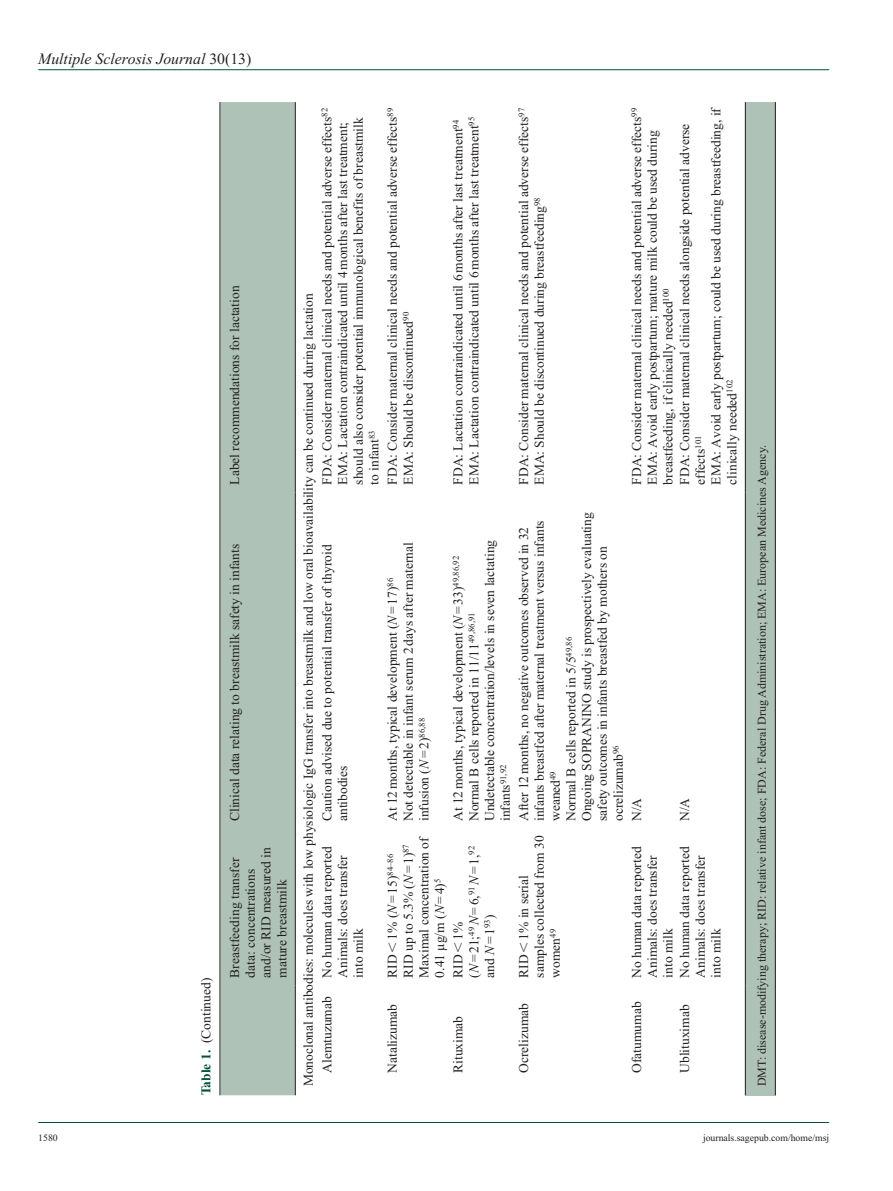
<style>
.page{position:relative;width:893px;height:1191px;background:#fff}
.page>*{position:absolute;margin:0;border:0;box-sizing:border-box;transform-origin:0 0}
.t1{font:italic 15.75px "Times New Roman";color:#231f20}
.t2{font:13.5px/15.8px "Times New Roman";color:#231f20}
.t3{font:12px "Times New Roman";color:#231f20}
.t4{font:9.75px "Times New Roman";color:#231f20}
.s1{font-style:normal}
.s2{font-weight:700;color:#015436}
.s3{font-style:italic}
</style>
<div class="page">
<hr style="left:38px;top:69px;width:791px;height:1px;background:#015436">
<hr style="left:38px;top:1122px;width:791px;height:1px;background:#015436">
<div style="left:745px;top:102px;width:31px;height:993px;background:#afc2b8"></div>
<hr style="left:775px;top:102px;width:1px;height:993px;background:#231f20">
<div style="left:221px;top:102px;width:74px;height:993px;background:#afc2b8"></div>
<hr style="left:295px;top:985px;width:1px;height:110px;background:#231f20">
<hr style="left:295px;top:829px;width:1px;height:156px;background:#231f20">
<hr style="left:295px;top:492px;width:1px;height:337px;background:#231f20">
<hr style="left:295px;top:102px;width:1px;height:390px;background:#231f20">
<hr style="left:745px;top:985px;width:1px;height:110px;background:#231f20">
<hr style="left:745px;top:829px;width:1px;height:156px;background:#231f20">
<hr style="left:745px;top:492px;width:1px;height:337px;background:#231f20">
<hr style="left:745px;top:102px;width:1px;height:390px;background:#231f20">
<hr style="left:220px;top:102px;width:1px;height:993px;background:#231f20">
<p class="t1" style="left:38px;top:50px;width:215px">Multiple Sclerosis Journal <span class="s1">30(13)</span></p>
<p class="t2" style="left:198px;top:1095px;width:119px;rotate:-90deg"><span class="s2">Table 1.</span> (Continued)</p>
<p class="t2" style="left:319px;top:485px;width:378px;rotate:-90deg">FDA: Consider maternal clinical needs and potential adverse effects<sup>82<br></sup>EMA: Lactation contraindicated until 4months after last treatment; should also consider potential immunological benefits of breastmilk to infant<sup>83</sup></p>
<p class="t2" style="left:227px;top:485px;width:201px;rotate:-90deg">Label recommendations for lactation</p>
<p class="t2" style="left:299px;top:1072px;width:781px;line-height:18.3px;text-indent:-14px;rotate:-90deg">Monoclonal antibodies: molecules with low physiologic IgG transfer into breastmilk and low oral bioavailability can be continued during lactation<br>Alemtuzumab</p>
<p class="t2" style="left:227px;top:821px;width:279px;rotate:-90deg">Clinical data relating to breastmilk safety in infants</p>
<p class="t2" style="left:319px;top:821px;width:278px;rotate:-90deg">Caution advised due to potential transfer of thyroid antibodies</p>
<p class="t2" style="left:319px;top:977px;width:132px;rotate:-90deg">No human data reported<br>Animals: does transfer into milk</p>
<p class="t2" style="left:227px;top:977px;width:132px;rotate:-90deg">Breastfeeding transfer data: concentrations and/or RID measured in mature breastmilk</p>
<p class="t2" style="left:384px;top:485px;width:378px;rotate:-90deg">FDA: Consider maternal clinical needs and potential adverse effects<sup>89<br></sup>EMA: Should be discontinued<sup>90</sup></p>
<p class="t2" style="left:450px;top:485px;width:369px;rotate:-90deg">FDA: Lactation contraindicated until 6months after last treatment<sup>94<br></sup>EMA: Lactation contraindicated until 6months after last treatment<sup>95</sup></p>
<p class="t2" style="left:384px;top:821px;width:280px;rotate:-90deg">At 12months, typical development (<span class="s3">N</span>=17)<sup>86<br></sup>Not detectable in infant serum 2days after maternal infusion (<span class="s3">N</span>=2)<sup>86,88</sup></p>
<p class="t2" style="left:450px;top:821px;width:283px;rotate:-90deg">At 12months, typical development (<span class="s3">N</span>=33)<sup>49,86,92<br></sup>Normal B cells reported in 11/11<sup>49,86,91<br></sup>Undetectable concentration/levels in seven lactating infants<sup>91,92</sup></p>
<p class="t2" style="left:384px;top:977px;width:143px;rotate:-90deg">RID 1% (<span class="s3">N</span>=15)<sup>84–86<br></sup>RID up to 5.3% (<span class="s3">N</span>=1)<sup>87<br></sup>Maximal concentration of<br>0.41 µg/m (<span class="s3">N</span>=4)<sup>5</sup></p>
<p class="t2" style="left:450px;top:977px;width:133px;rotate:-90deg">RID 1%<br>(<span class="s3">N</span>=21;<sup>49</sup> <span class="s3">N</span>=6,<sup>91</sup> <span class="s3">N</span>=1,<sup>92 </sup>and <span class="s3">N</span>=1<sup>93</sup>)</p>
<p class="t2" style="left:384px;top:1072px;width:70px;rotate:-90deg">Natalizumab</p>
<p class="t2" style="left:450px;top:1072px;width:59px;rotate:-90deg">Rituximab</p>
<p class="t2" style="left:516px;top:485px;width:378px;rotate:-90deg">FDA: Consider maternal clinical needs and potential adverse effects<sup>97<br></sup>EMA: Should be discontinued during breastfeeding<sup>98</sup></p>
<p class="t2" style="left:677px;top:485px;width:379px;rotate:-90deg">FDA: Consider maternal clinical needs alongside potential adverse effects<sup>101<br></sup>EMA: Avoid early postpartum; could be used during breastfeeding, if clinically needed<sup>102</sup></p>
<p class="t2" style="left:629px;top:485px;width:378px;rotate:-90deg">FDA: Consider maternal clinical needs and potential adverse effects<sup>99<br></sup>EMA: Avoid early postpartum; mature milk could be used during breastfeeding, if clinically needed<sup>100</sup></p>
<p class="t2" style="left:516px;top:821px;width:310px;rotate:-90deg">After 12months, no negative outcomes observed in 32 infants breastfed after maternal treatment versus infants weaned<sup>49<br></sup>Normal B cells reported in 5/5<sup>49,86<br></sup>Ongoing SOPRANINO study is prospectively evaluating safety outcomes in infants breastfed by mothers on ocrelizumab<sup>96</sup></p>
<p class="t2" style="left:516px;top:977px;width:144px;rotate:-90deg">RID 1% in serial samples collected from 30 women<sup>49</sup></p>
<p class="t2" style="left:629px;top:821px;width:25px;rotate:-90deg">N/A</p>
<p class="t2" style="left:677px;top:821px;width:25px;rotate:-90deg">N/A</p>
<p class="t2" style="left:629px;top:977px;width:132px;rotate:-90deg">No human data reported<br>Animals: does transfer into milk</p>
<p class="t2" style="left:677px;top:977px;width:132px;rotate:-90deg">No human data reported<br>Animals: does transfer into milk</p>
<p class="t2" style="left:516px;top:1072px;width:71px;rotate:-90deg">Ocrelizumab</p>
<p class="t2" style="left:629px;top:1072px;width:73px;rotate:-90deg">Ofatumumab</p>
<p class="t2" style="left:677px;top:1072px;width:70px;rotate:-90deg">Ublituximab</p>
<p class="t3" style="left:755px;top:1086px;width:642px;rotate:-90deg">DMT: disease-modifying therapy; RID: relative infant dose; FDA: Federal Drug Administration; EMA: European Medicines Agency.</p>
<p class="t4" style="left:38px;top:1132px;width:21px">1580</p>
<p class="t4" style="left:703px;top:1132px;width:128px">journals.sagepub.com/home/msj</p>
</div>
